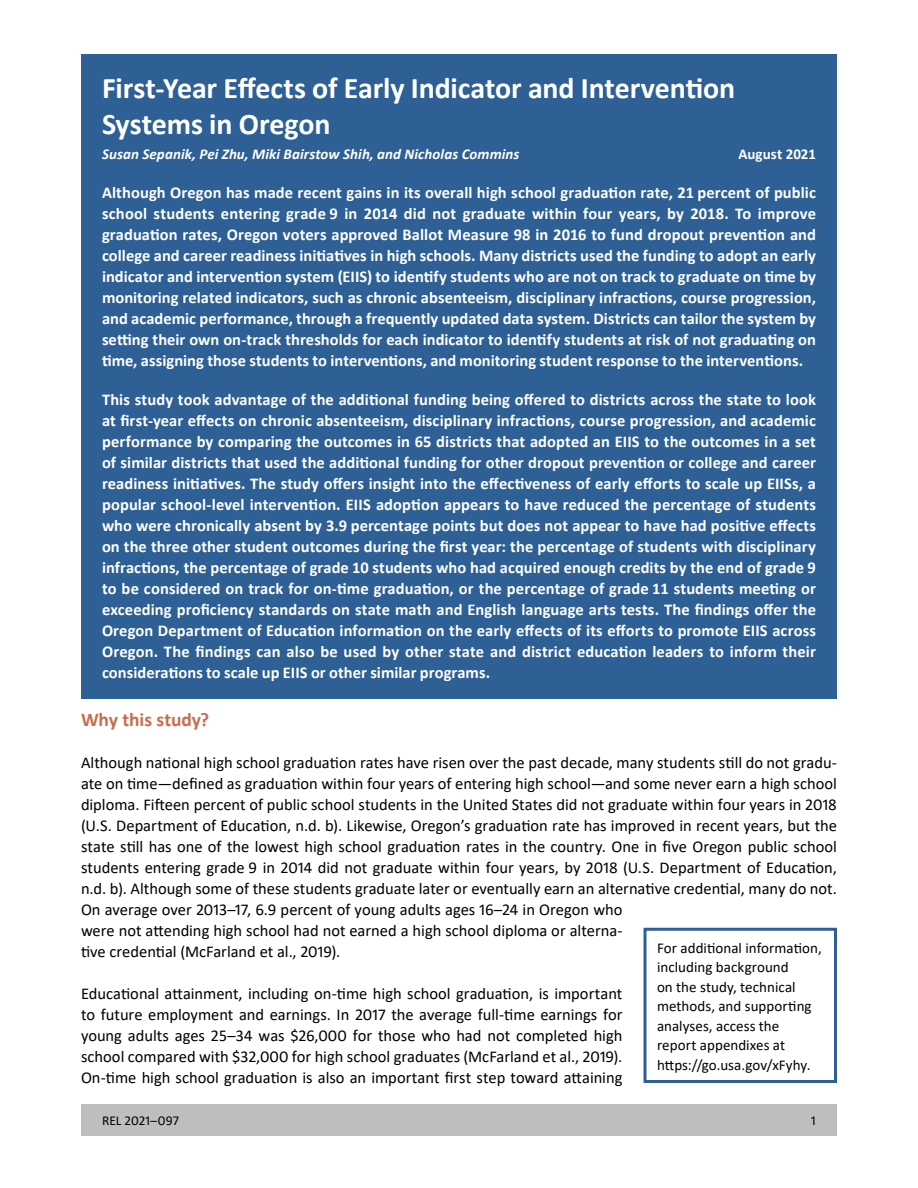
<style>
.page{position:relative;width:918px;height:1188px;background:#fff}
.page>*{position:absolute;margin:0;border:0;box-sizing:border-box;transform-origin:0 0}
.t1{font:700 30px/36px "Calibri";letter-spacing:-.005em;color:#fff}
.t2{font:700 19.5px "Calibri";color:#c96d4f}
.t3{font:700 16.5px/21px "Calibri";letter-spacing:.005em;color:#fff;text-align:justify}
.t4{font:16.5px/21px "Calibri";letter-spacing:-.005em;color:#000}
.t5{font:15px/19.5px "Calibri";color:#000}
.t6{font:italic 700 15px "Calibri";letter-spacing:.005em;color:#fff}
.t7{font:700 15px "Calibri";color:#fff}
.t8{font:13.5px "Calibri";color:#000}
</style>
<div class="page">
<div style="left:81px;top:1104px;width:756px;height:32px;background:#bcbec0"></div>
<div style="left:644px;top:928px;width:193px;height:155px;border:3px solid #2e6095"></div>
<div style="left:81px;top:54px;width:756px;height:645px;background:#2e6095"></div>
<p class="t1" style="left:102px;top:69px;width:635px">First-Year Effects of Early Indicator and Intervention<br>Systems in Oregon</p>
<p class="t6" style="left:102px;top:143px;width:419px">Susan Sepanik, Pei Zhu, Miki Bairstow Shih, and Nicholas Commins</p>
<p class="t7" style="left:738px;top:143px;width:79px">August 2021</p>
<p class="t3" style="left:102px;top:182px;width:716px">Although Oregon has made recent gains in its overall high school graduation rate, 21 percent of public school students entering grade 9 in 2014 did not graduate within four years, by 2018. To improve graduation rates, Oregon voters approved Ballot Measure 98 in 2016 to fund dropout prevention and college and career readiness initiatives in high schools. Many districts used the funding to adopt an early indicator and intervention system (EIIS) to identify students who are not on track to graduate on time by monitoring related indicators, such as chronic absenteeism, disciplinary infractions, course progression, and academic performance, through a frequently updated data system. Districts can tailor the system by setting their own on-track thresholds for each indicator to identify students at risk of not graduating on time, assigning those students to interventions, and monitoring student response to the interventions.</p>
<p class="t3" style="left:102px;top:389px;width:716px">This study took advantage of the additional funding being offered to districts across the state to look at first-year effects on chronic absenteeism, disciplinary infractions, course progression, and academic performance by comparing the outcomes in 65 districts that adopted an EIIS to the outcomes in a set of similar districts that used the additional funding for other dropout prevention or college and career readiness initiatives. The study offers insight into the effectiveness of early efforts to scale up EIISs, a popular school-level intervention. EIIS adoption appears to have reduced the percentage of students who were chronically absent by 3.9 percentage points but does not appear to have had positive effects on the three other student outcomes during the first year: the percentage of students with disciplinary infractions, the percentage of grade 10 students who had acquired enough credits by the end of grade 9 to be considered on track for on-time graduation, or the percentage of grade 11 students meeting or exceeding proficiency standards on state math and English language arts tests. The findings offer the Oregon Department of Education information on the early effects of its efforts to promote EIIS across Oregon. The findings can also be used by other state and district education leaders to inform their considerations to scale up EIIS or other similar programs.</p>
<h2 class="t2" style="left:81px;top:706px;width:130px">Why this study?</h2>
<p class="t4" style="left:81px;top:752px;width:758px">Although national high school graduation rates have risen over the past decade, many students still do not gradu&shy;ate on time—defined as graduation within four years of entering high school—and some never earn a high school diploma. Fifteen percent of public school students in the United States did not graduate within four years in 2018 (U.S. Department of Education, n.d. b). Likewise, Oregon’s graduation rate has improved in recent years, but the state still has one of the lowest high school graduation rates in the country. One in five Oregon public school students entering grade 9 in 2014 did not graduate within four years, by 2018 (U.S. Department of Education, n.d. b). Although some of these students graduate later or eventually earn an alternative credential, many do not.<br>On average over 2013–17, 6.9 percent of young adults ages 16–24 in Oregon who<br>were not attending high school had not earned a high school diploma or alterna-<br>tive credential (McFarland et al., 2019).</p>
<p class="t4" style="left:81px;top:983px;width:543px;text-align:justify">Educational attainment, including on-time high school graduation, is important to future employment and earnings. In 2017 the average full-time earnings for young adults ages 25–34 was $26,000 for those who had not completed high school compared with $32,000 for high school graduates (McFarland et al., 2019).<br>On-time high school graduation is also an important first step toward attaining</p>
<p class="t5" style="left:657px;top:937px;width:166px">For additional information, including background<br>on the study, technical methods, and supporting analyses, access the report appendixes at https://go.usa.gov/xFyhy.</p>
<p class="t8" style="left:102px;top:1111px;width:79px">REL 2021–097</p>
<p class="t8" style="left:811px;top:1111px;width:6px">1</p>
</div>
